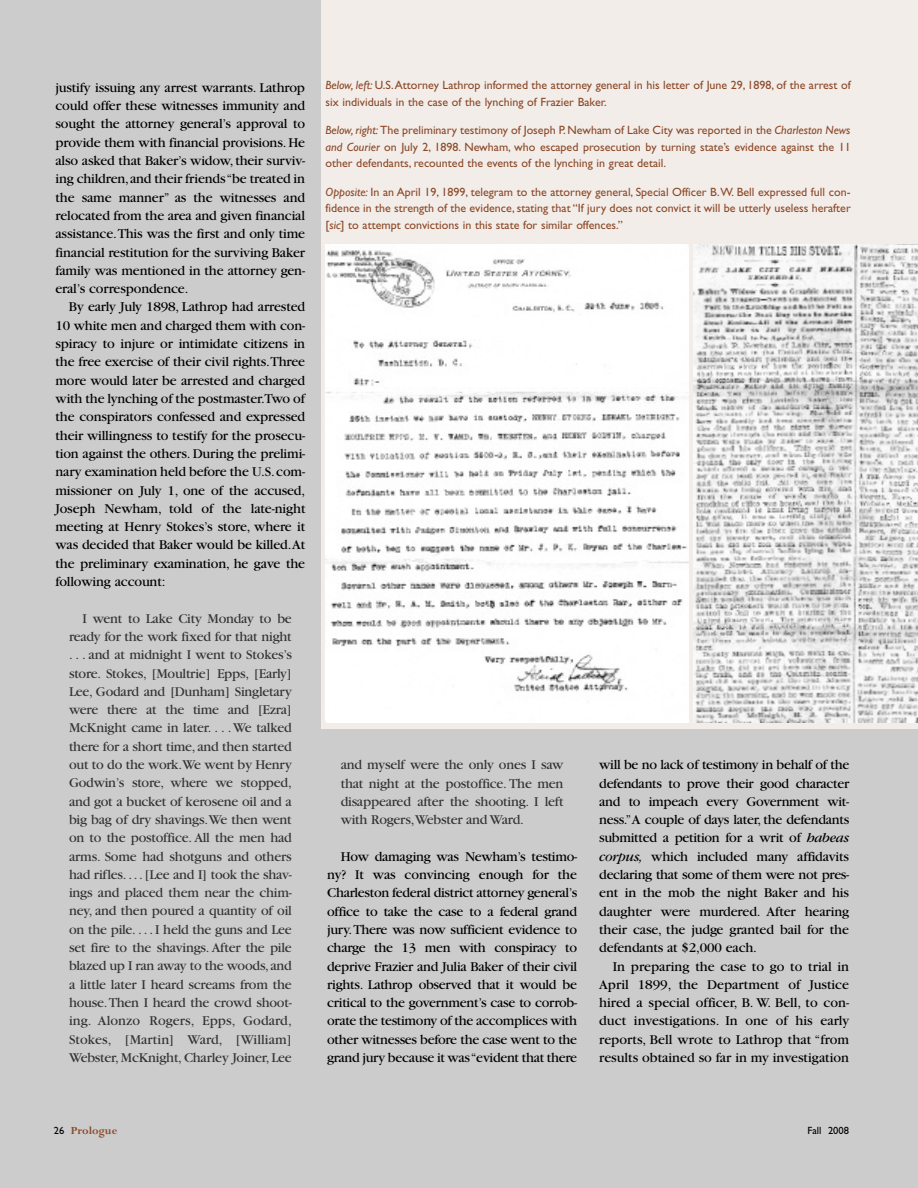
<style>
.page{position:relative;width:918px;height:1188px;background:#ccc}
.page>*{position:absolute;margin:0;border:0;box-sizing:border-box;transform-origin:0 0}
.t1{font:14.1px/18.3px "Garamond";letter-spacing:-.01em;color:#000;text-align:justify}
.t2{font:14.1px/18.3px "Garamond";letter-spacing:-.015em;color:#333;text-align:justify}
.t3{font:12px/16.5px "Gill Sans";color:#8b4928;text-align:justify}
.t4{font:700 12px "Perpetua";color:#8b4928}
.t5{font:10.5px "Gill Sans";color:#000}
.s1{font-style:italic}
.s2{font-family:"Gill Sans";font-weight:400;font-size:10.5px;color:#000}
</style>
<div class="page">
<div style="left:321px;top:0;width:597px;height:729px;background:#f3ede9"></div>
<img style="left:326px;top:244px;width:362px;height:476px">
<img style="left:694px;top:244px;width:224px;height:478px">
<p class="t1" style="left:56px;top:80px;width:251px">justify issuing any arrest warrants. Lathrop could offer these witnesses immunity and sought the attorney general’s approval to provide them with financial provisions. He also asked that Baker’s widow, their surviv&shy;ing children,and their friends “be treated in the same manner” as the witnesses and relocated from the area and given financial assistance.This was the first and only time financial restitution for the surviving Baker family was mentioned in the attorney gen&shy;eral’s correspondence.</p>
<p class="t1" style="left:56px;top:299px;width:252px;text-indent:13px">By early July 1898, Lathrop had arrested 10 white men and charged them with con&shy;spiracy to injure or intimidate citizens in the free exercise of their civil rights.Three more would later be arrested and charged with the lynching of the postmaster.Two of the conspirators confessed and expressed their willingness to testify for the prosecu&shy;tion against the others. During the prelimi&shy;nary examination held before the U.S.com&shy;missioner on July 1, one of the accused, Joseph Newham, told of the late-night meeting at Henry Stokes’s store, where it was decided that Baker would be killed.At the preliminary examination, he gave the following account:</p>
<p class="t2" style="left:69px;top:610px;width:224px;text-indent:13px">I went to Lake City Monday to be ready for the work fixed for that night . . . and at midnight I went to Stokes’s store. Stokes, [Moultrie] Epps, [Early] Lee, Godard and [Dunham] Singletary were there at the time and [Ezra] McKnight came in later. . . .We talked there for a short time,and then started out to do the work.We went by Henry Godwin’s store, where we stopped, and got a bucket of kerosene oil and a big bag of dry shavings.We then went on to the postoffice. All the men had arms. Some had shotguns and others had rifles....[Lee and I] took the shav&shy;ings and placed them near the chim&shy;ney, and then poured a quantity of oil on the pile. . . . I held the guns and Lee set fire to the shavings. After the pile blazed up I ran away to the woods,and a little later I heard screams from the house.Then I heard the crowd shoot&shy;ing. Alonzo Rogers, Epps, Godard, Stokes, [Martin] Ward, [William] Webster, McKnight, Charley Joiner, Lee</p>
<p class="t3" style="left:326px;top:78px;width:527px"><span class="s1">Below, left:</span> U.S.Attorney Lathrop informed the attorney general in his letter of June 29, 1898, of the arrest of six individuals in the case of the lynching of Frazier Baker.</p>
<p class="t3" style="left:326px;top:123px;width:527px"><span class="s1">Below, right:</span> The preliminary testimony of Joseph P. Newham of Lake City was reported in the <span class="s1">Charleston News and Courier</span> on July 2, 1898. Newham, who escaped prosecution by turning state’s evidence against the 11 other defendants, recounted the events of the lynching in great detail.</p>
<p class="t3" style="left:326px;top:185px;width:527px"><span class="s1">Opposite:</span> In an April 19, 1899, telegram to the attorney general, Special Officer B.W. Bell expressed full con&shy;fidence in the strength of the evidence, stating that “If jury does not convict it will be utterly useless herafter [<span class="s1">sic</span>] to attempt convictions in this state for similar offences.”</p>
<p class="t2" style="left:341px;top:757px;width:224px">and myself were the only ones I saw that night at the postoffice. The men disappeared after the shooting. I left with Rogers,Webster and Ward.</p>
<p class="t1" style="left:327px;top:848px;width:252px;text-indent:13px">How damaging was Newham’s testimo&shy;ny? It was convincing enough for the Charleston federal district attorney general’s office to take the case to a federal grand jury.There was now sufficient evidence to charge the 13 men with conspiracy to deprive Frazier and Julia Baker of their civil rights. Lathrop observed that it would be critical to the government’s case to corrob&shy;orate the testimony of the accomplices with other witnesses before the case went to the grand jury because it was “evident that there</p>
<p class="t1" style="left:599px;top:757px;width:252px">will be no lack of testimony in behalf of the defendants to prove their good character and to impeach every Government wit&shy;ness.”A couple of days later, the defendants submitted a petition for a writ of <span class="s1">habeas corpus,</span> which included many affidavits declaring that some of them were not pres&shy;ent in the mob the night Baker and his daughter were murdered. After hearing their case, the judge granted bail for the defendants at $2,000 each.</p>
<p class="t1" style="left:599px;top:958px;width:251px;text-indent:13px">In preparing the case to go to trial in April 1899, the Department of Justice hired a special officer, B. W. Bell, to con&shy;duct investigations. In one of his early reports, Bell wrote to Lathrop that “from results obtained so far in my investigation</p>
<p class="t4" style="left:54px;top:1126px;width:65px"><span class="s2">26</span> Prologue</p>
<p class="t5" style="left:808px;top:1127px;width:43px">Fall 2008</p>
</div>
